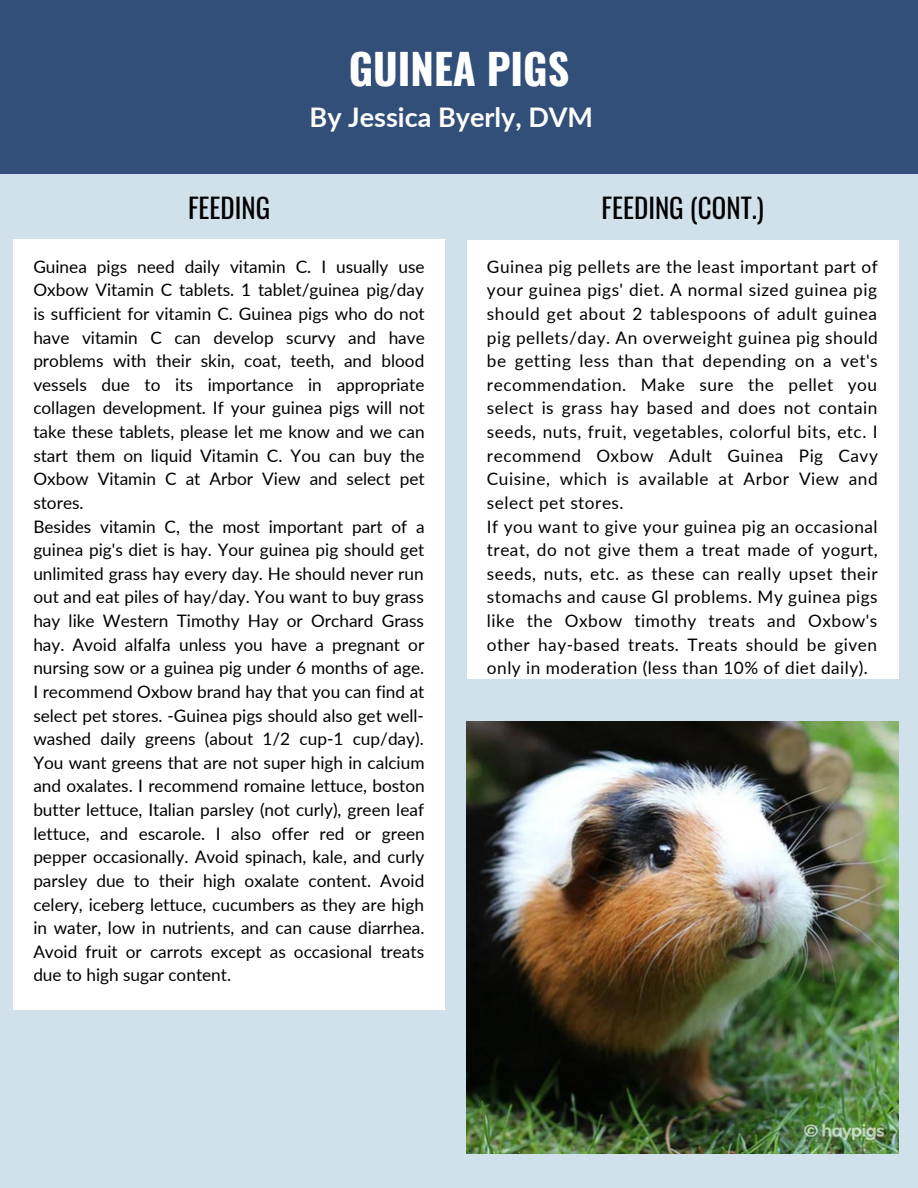
<style>
.page{position:relative;width:918px;height:1188px;background:#d1e1ec}
.page>*{position:absolute;margin:0;border:0;box-sizing:border-box;transform-origin:0 0}
.t1{font:700 42px "Oswald";color:#fff}
.t2{font:27px "Oswald";color:#000}
.t3{font:700 27px "Lato";color:#fff}
.t4{font:17.25px/23.7px "Lato";color:#000}
.t5{font:17.25px/23.7px "Lato";letter-spacing:.03em;color:#000}
</style>
<div class="page">
<div style="left:13px;top:240px;width:432px;height:769px;background:#fff"></div>
<div style="left:0;top:0;width:918px;height:173px;background:#314f79"></div>
<div style="left:467px;top:240px;width:432px;height:439px;background:#fff"></div>
<img style="left:467px;top:722px;width:432px;height:432px">
<h1 class="t1" style="left:349px;top:36px;width:222px">GUINEA PIGS</h1>
<h2 class="t3" style="left:310px;top:100px;width:285px">By Jessica Byerly, DVM</h2>
<h2 class="t2" style="left:188px;top:187px;width:84px">FEEDING</h2>
<h2 class="t2" style="left:602px;top:187px;width:164px">FEEDING (CONT.)</h2>
<p class="t4" style="left:33px;top:254px;width:393px">Guinea pigs need daily vitamin C. I usually use Oxbow Vitamin C tablets. 1 tablet/guinea pig/day is sufficient for vitamin C. Guinea pigs who do not have vitamin C can develop scurvy and have problems with their skin, coat, teeth, and blood vessels due to its importance in appropriate collagen development. If your guinea pigs will not take these tablets, please let me know and we can start them on liquid Vitamin C. You can buy the Oxbow Vitamin C at Arbor View and select pet stores.<br>Besides vitamin C, the most important part of a guinea pig's diet is hay. Your guinea pig should get unlimited grass hay every day. He should never run out and eat piles of hay/day. You want to buy grass hay like Western Timothy Hay or Orchard Grass hay. Avoid alfalfa unless you have a pregnant or nursing sow or a guinea pig under 6 months of age.<br>I recommend Oxbow brand hay that you can find at select pet stores. -Guinea pigs should also get well&shy;washed daily greens (about 1/2 cup-1 cup/day).<br>You want greens that are not super high in calcium and oxalates. I recommend romaine lettuce, boston butter lettuce, Italian parsley (not curly), green leaf lettuce, and escarole. I also offer red or green pepper occasionally. Avoid spinach, kale, and curly parsley due to their high oxalate content. Avoid celery, iceberg lettuce, cucumbers as they are high in water, low in nutrients, and can cause diarrhea.<br>Avoid fruit or carrots except as occasional treats due to high sugar content.</p>
<p class="t5" style="left:487px;top:254px;width:392px">Guinea pig pellets are the least important part of your guinea pigs' diet. A normal sized guinea pig should get about 2 tablespoons of adult guinea pig pellets/day. An overweight guinea pig should be getting less than that depending on a vet's recommendation. Make sure the pellet you select is grass hay based and does not contain seeds, nuts, fruit, vegetables, colorful bits, etc. I recommend Oxbow Adult Guinea Pig Cavy Cuisine, which is available at Arbor View and select pet stores.<br>If you want to give your guinea pig an occasional treat, do not give them a treat made of yogurt, seeds, nuts, etc. as these can really upset their stomachs and cause Gl problems. My guinea pigs like the Oxbow timothy treats and Oxbow's other hay-based treats. Treats should be given only in moderation (less than 10% of diet daily).</p>
</div>
